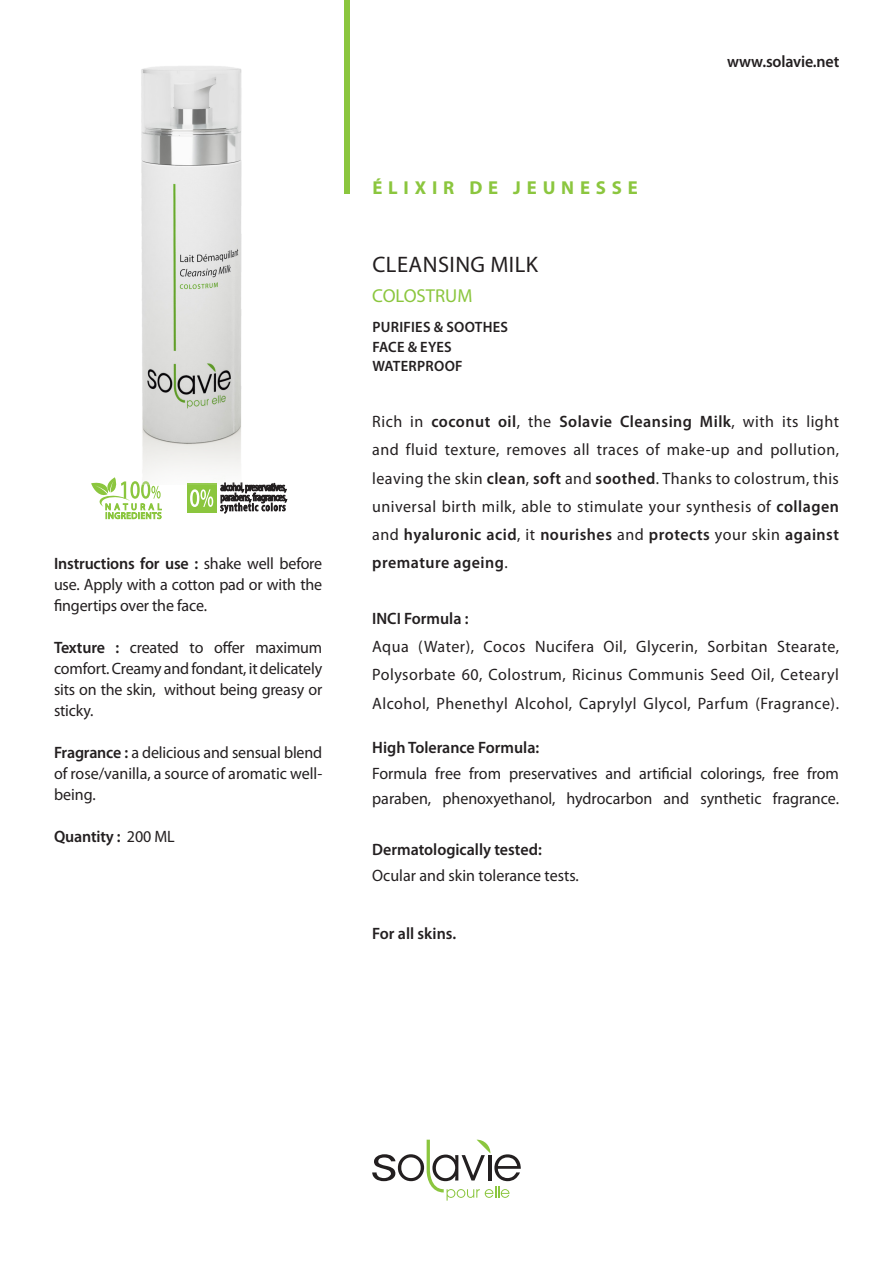
<style>
.page{position:relative;width:893px;height:1263px;background:#fff}
.page>*{position:absolute;margin:0;border:0;box-sizing:border-box;transform-origin:0 0}
.t1{font:22.5px "Myriad Pro";letter-spacing:.02em;color:#231f20}
.t2{font:700 18.75px "Myriad Pro";letter-spacing:.31em;color:#8bc63e}
.t3{font:18.75px "Myriad Pro";color:#8bc63e}
.t4{font:16.5px/21px "Myriad Pro";color:#231f20;text-align:justify}
.t5{font:600 16.5px "Myriad Pro";color:#231f20}
.t6{font:600 15px "Myriad Pro";letter-spacing:.02em;color:#231f20}
.s1{font-weight:600}
.s2{font-weight:400}
</style>
<div class="page">
<div style="left:344px;top:0;width:6px;height:194px;background:#8bc63e"></div>
<svg style="left:372px;top:1139px;width:149px;height:61px"></svg>
<div style="left:187px;top:484px;width:29px;height:29px;background:#8bc63e"></div>
<svg style="left:190px;top:489px;width:23px;height:18px"></svg>
<svg style="left:91px;top:477px;width:71px;height:42px"></svg>
<svg style="left:221px;top:483px;width:66px;height:30px"></svg>
<img style="left:124px;top:66px;width:129px;height:419px">
<p class="t4" style="left:54px;top:554px;width:270px"><span class="s1">Instructions for use :</span> shake well before use. Apply with a cotton pad or with the fingertips over the face.</p>
<p class="t4" style="left:54px;top:638px;width:270px"><span class="s1">Texture :</span> created to offer maximum comfort. Creamy and fondant, it delicately sits on the skin, without being greasy or sticky.</p>
<p class="t4" style="left:54px;top:743px;width:270px"><span class="s1">Fragrance :</span> a delicious and sensual blend of rose/vanilla, a source of aromatic well&shy;being.</p>
<p class="t5" style="left:54px;top:828px;width:122px">Quantity : <span class="s2">200 ML</span></p>
<p class="t2" style="left:372px;top:175px;width:267px">ÉLIXIR DE JEUNESSE</p>
<p class="t1" style="left:372px;top:252px;width:167px">CLEANSING MILK</p>
<p class="t3" style="left:372px;top:285px;width:102px">COLOSTRUM</p>
<p class="t6" style="left:372px;top:319px;width:137px">PURIFIES &amp; SOOTHES</p>
<p class="t6" style="left:372px;top:338px;width:81px">FACE &amp; EYES</p>
<p class="t6" style="left:372px;top:358px;width:92px">WATERPROOF</p>
<p class="t5" style="left:727px;top:52px;width:114px">www.solavie.net</p>
<p class="t4" style="left:372px;top:408px;width:468px;line-height:28px">Rich in <span class="s1">coconut oil</span>, the <span class="s1">Solavie Cleansing Milk</span>, with its light and fluid texture, removes all traces of make-up and pollution, leaving the skin <span class="s1">clean</span>, <span class="s1">soft</span> and <span class="s1">soothed</span>. Thanks to colostrum, this universal birth milk, able to stimulate your synthesis of <span class="s1">collagen </span>and <span class="s1">hyaluronic acid</span>, it <span class="s1">nourishes</span> and <span class="s1">protects</span> your skin <span class="s1">against premature ageing</span>.</p>
<p class="t5" style="left:372px;top:609px;width:98px">INCI Formula :</p>
<p class="t4" style="left:372px;top:633px;width:468px;line-height:28.2px">Aqua (Water), Cocos Nucifera Oil, Glycerin, Sorbitan Stearate, Polysorbate 60, Colostrum, Ricinus Communis Seed Oil, Cetearyl Alcohol, Phenethyl Alcohol, Caprylyl Glycol, Parfum (Fragrance).</p>
<p class="t5" style="left:372px;top:738px;width:169px">High Tolerance Formula:</p>
<p class="t4" style="left:372px;top:761px;width:468px;line-height:25.5px">Formula free from preservatives and artificial colorings, free from paraben, phenoxyethanol, hydrocarbon and synthetic fragrance.</p>
<p class="t5" style="left:372px;top:840px;width:171px">Dermatologically tested:</p>
<p class="t4" style="left:372px;top:865px;width:208px">Ocular and skin tolerance tests.</p>
<p class="t5" style="left:372px;top:924px;width:85px">For all skins.</p>
</div>
